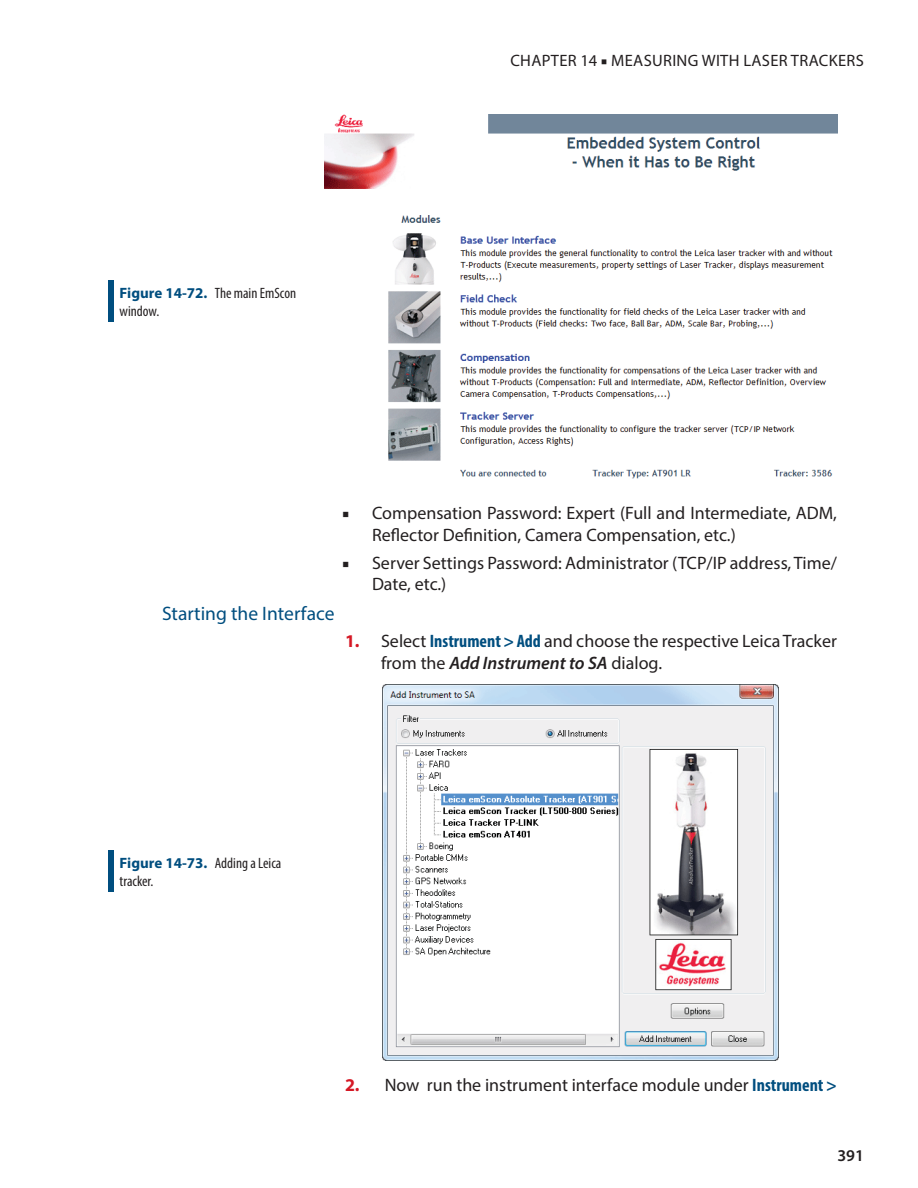
<style>
.page{position:relative;width:918px;height:1188px;background:#fff}
.page>*{position:absolute;margin:0;border:0;box-sizing:border-box;transform-origin:0 0}
.t1{font:19.5px "Myriad Pro";color:#004e7f}
.t2{font:18px/21.6px "Myriad Pro";color:#231f20}
.t3{font:700 18px "Myriad Pro";color:#d51825}
.t4{font:18px "Minion Pro";color:#231f20}
.t5{font:16.5px "Myriad Pro";letter-spacing:.02em;color:#231f20}
.t6{font:600 16.5px "Myriad Pro";color:#231f20}
.t7{font:condensed 15px/18px "Myriad Pro";color:#231f20}
.s1{font-family:"Minion Pro";font-weight:700}
.s2{font-weight:700;font-stretch:normal;color:#004e7f}
.s3{font-family:"Minion Pro"}
.s4{font-weight:700;color:#d51825}
.s5{font-weight:700;font-stretch:condensed;color:#004e7f}
.s6{font-weight:600;font-style:italic}
</style>
<div class="page">
<div style="left:108px;top:280px;width:6px;height:42px;background:#004e7f"></div>
<img style="left:324px;top:115px;width:513px;height:364px">
<div style="left:108px;top:851px;width:6px;height:41px;background:#004e7f"></div>
<img style="left:383px;top:684px;width:395px;height:377px">
<p class="t5" style="left:510px;top:55px;width:355px">CHAPTER 14 <span class="s1">■</span> MEASURING WITH LASER TRACKERS</p>
<p class="t7" style="left:120px;top:284px;width:178px"><span class="s2">Figure 14-72.</span> The main EmScon window.</p>
<p class="t1" style="left:162px;top:606px;width:174px">Starting the Interface</p>
<p class="t2" style="left:372px;top:504px;width:467px">Compensation Password: Expert (Full and Intermediate, ADM,<br>Reflector Definition, Camera Compensation, etc.)</p>
<p class="t2" style="left:372px;top:553px;width:466px;text-indent:-30px"><span class="s3">■</span> Server Settings Password: Administrator (TCP/IP address, Time/<br>Date, etc.)</p>
<p class="t4" style="left:342px;top:503px;width:9px">■</p>
<p class="t2" style="left:381px;top:632px;width:457px;text-indent:-36px"><span class="s4">1.</span> Select <span class="s5">Instrument &gt; Add</span> and choose the respective Leica Tracker from the <span class="s6">Add Instrument to SA</span> dialog.</p>
<p class="t7" style="left:120px;top:855px;width:163px"><span class="s2">Figure 14-73.</span> Adding a Leica tracker.</p>
<p class="t3" style="left:345px;top:1078px;width:16px">2.</p>
<p class="t2" style="left:385px;top:1075px;width:454px">Now run the instrument interface module under <span class="s5">Instrument &gt;</span></p>
<p class="t6" style="left:837px;top:1146px;width:28px">391</p>
</div>
